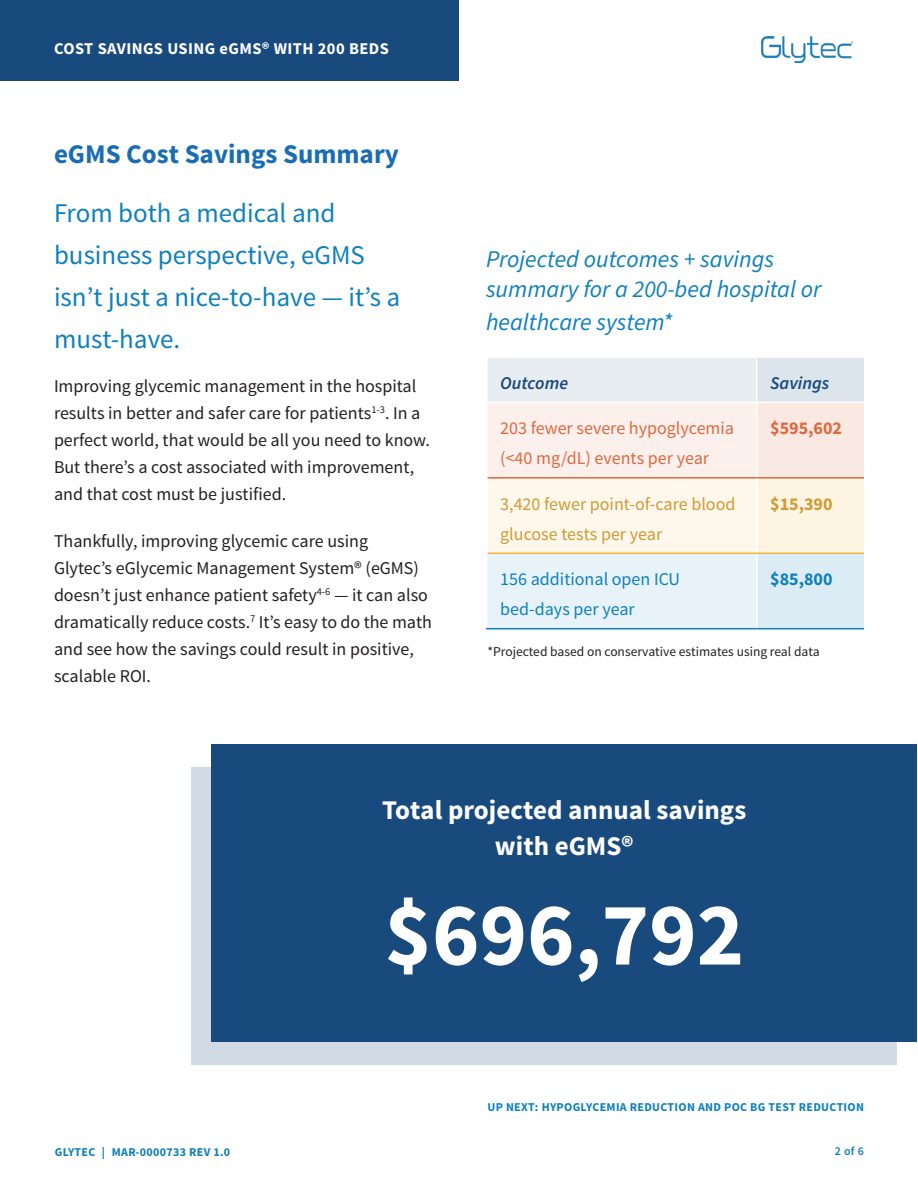
<style>
.page{position:relative;width:918px;height:1188px;background:#fff}
.page>*{position:absolute;margin:0;border:0;box-sizing:border-box;transform-origin:0 0}
.t1{font:700 90px "Source Sans Pro";color:#fff}
.Body_Text{font:27px/42px "Source Sans Pro";color:#0f80be}
.Body_Text-2{font:700 27px/36px "Source Sans Pro";color:#fff;text-align:center}
.Body_Text-3{font:700 27px "Source Sans Pro";color:#1a6db2}
.Body_Text-4{font:italic 24px/30px "Source Sans Pro";color:#0f80be}
.Body_Text-5{font:18px/27px "Source Sans Pro";color:#231f20}
.Body_Text-6{font:18px/30px "Source Sans Pro";color:#de693f}
.Body_Text-7{font:18px/30px "Source Sans Pro";color:#d19a34}
.Body_Text-8{font:18px/30px "Source Sans Pro";color:#0f80be}
.Body_Text-9{font:italic 600 18px "Source Sans Pro";color:#184a7d}
.Body_Text-10{font:700 18px "Source Sans Pro";color:#de693f}
.Body_Text-11{font:700 18px "Source Sans Pro";color:#d19a34}
.Body_Text-12{font:700 18px "Source Sans Pro";color:#0f80be}
.t2{font:700 16.5px "Source Sans Pro";letter-spacing:.025em;color:#fff}
.Body_Text-13{font:13.5px "Source Sans Pro";color:#231f20}
.t3{font:700 12px "Source Sans Pro";letter-spacing:.025em;color:#0f80be}
.t4{font:600 12px "Source Sans Pro";color:#0f80be}
</style>
<div class="page">
<div style="left:0;top:0;width:459px;height:81px;background:#184a7d"></div>
<img style="left:761px;top:37px;width:92px;height:26px">
<div style="left:191px;top:768px;width:706px;height:297px;background:#d1dbe5"></div>
<div style="left:211px;top:745px;width:706px;height:297px;background:#184a7d"></div>
<div style="left:487px;top:357px;width:270px;height:45px;background:#e8edf2"></div>
<div style="left:757px;top:357px;width:107px;height:45px;background:#dce4ec"></div>
<div style="left:487px;top:402px;width:270px;height:76px;background:#fcf0ec"></div>
<div style="left:757px;top:402px;width:107px;height:76px;background:#fae9e2"></div>
<div style="left:487px;top:478px;width:270px;height:75px;background:#fef7ec"></div>
<div style="left:757px;top:478px;width:107px;height:75px;background:#fdf4e2"></div>
<div style="left:487px;top:553px;width:270px;height:76px;background:#e7f2f9"></div>
<div style="left:757px;top:553px;width:107px;height:76px;background:#dbecf5"></div>
<hr style="left:486px;top:356px;width:271px;height:2px;background:#fff">
<hr style="left:486px;top:358px;width:2px;height:44px;background:#fff">
<hr style="left:757px;top:356px;width:107px;height:2px;background:#fff">
<hr style="left:756px;top:358px;width:1px;height:44px;background:#fff">
<hr style="left:486px;top:402px;width:271px;height:1px;background:#fff">
<hr style="left:486px;top:403px;width:2px;height:75px;background:#fff">
<hr style="left:757px;top:402px;width:107px;height:1px;background:#fff">
<hr style="left:756px;top:403px;width:1px;height:74px;background:#fff">
<hr style="left:488px;top:477px;width:269px;height:2px;background:#de693f">
<hr style="left:757px;top:477px;width:107px;height:2px;background:#de693f">
<hr style="left:486px;top:478px;width:2px;height:75px;background:#fff">
<hr style="left:756px;top:479px;width:1px;height:74px;background:#fff">
<hr style="left:488px;top:553px;width:269px;height:1px;background:#f2b33d">
<hr style="left:757px;top:553px;width:107px;height:1px;background:#f2b33d">
<hr style="left:486px;top:553px;width:2px;height:75px;background:#fff">
<hr style="left:756px;top:554px;width:1px;height:74px;background:#fff">
<hr style="left:486px;top:628px;width:271px;height:1px;background:#0f80be">
<hr style="left:757px;top:628px;width:107px;height:1px;background:#0f80be">
<p class="t2" style="left:54px;top:38px;width:336px">COST SAVINGS USING eGMS® WITH 200 BEDS</p>
<p class="Body_Text-3" style="left:54px;top:136px;width:347px">eGMS Cost Savings Summary</p>
<p class="Body_Text" style="left:54px;top:193px;width:348px">From both a medical and business perspective, eGMS isn’t just a nice-to-have — it’s a must-have.</p>
<p class="Body_Text-5" style="left:54px;top:373px;width:377px">Improving glycemic management in the hospital results in better and safer care for patients<sup>1-3</sup>. In a perfect world, that would be all you need to know.<br>But there’s a cost associated with improvement, and that cost must be justified.</p>
<p class="Body_Text-5" style="left:54px;top:528px;width:380px">Thankfully, improving glycemic care using<br>Glytec’s eGlycemic Management System® (eGMS) doesn’t just enhance patient safety<sup>4-6</sup> — it can also dramatically reduce costs.<sup>7</sup> It’s easy to do the math and see how the savings could result in positive, scalable ROI.</p>
<p class="Body_Text-4" style="left:486px;top:245px;width:337px">Projected outcomes + savings summary for a 200-bed hospital or</p>
<p class="Body_Text-4" style="left:486px;top:308px;width:188px">healthcare system*</p>
<p class="Body_Text-9" style="left:500px;top:371px;width:69px">Outcome</p>
<p class="Body_Text-9" style="left:770px;top:371px;width:61px">Savings</p>
<p class="Body_Text-6" style="left:500px;top:414px;width:235px">203 fewer severe hypoglycemia (&lt;40 mg/dL) events per year</p>
<p class="Body_Text-10" style="left:770px;top:417px;width:73px">$595,602</p>
<p class="Body_Text-7" style="left:500px;top:489px;width:237px">3,420 fewer point-of-care blood glucose tests per year</p>
<p class="Body_Text-11" style="left:770px;top:492px;width:64px">$15,390</p>
<p class="Body_Text-8" style="left:500px;top:565px;width:181px">156 additional open ICU bed-days per year</p>
<p class="Body_Text-12" style="left:770px;top:568px;width:64px">$85,800</p>
<p class="Body_Text-13" style="left:488px;top:643px;width:334px">*Projected based on conservative estimates using real data</p>
<p class="Body_Text-2" style="left:382px;top:793px;width:366px">Total projected annual savings with eGMS®</p>
<p class="t1" style="left:385px;top:877px;width:361px">$696,792</p>
<p class="t3" style="left:487px;top:1100px;width:378px">UP NEXT: HYPOGLYCEMIA REDUCTION AND POC BG TEST REDUCTION</p>
<p class="t3" style="left:55px;top:1145px;width:177px">GLYTEC | MAR-0000733 REV 1.0</p>
<p class="t4" style="left:835px;top:1143px;width:31px">2 of 6</p>
</div>
